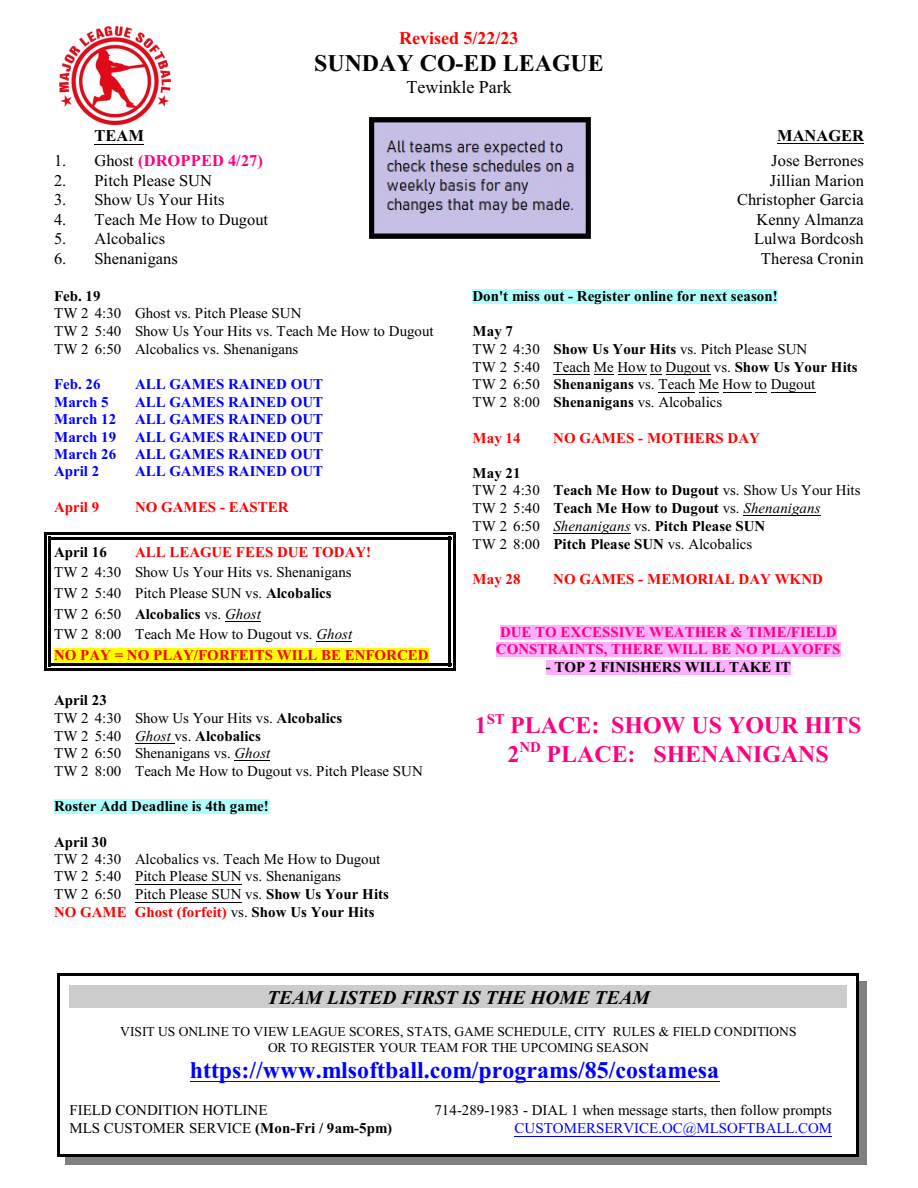
<style>
.page{position:relative;width:918px;height:1188px;background:#fff}
.page>*{position:absolute;margin:0;border:0;box-sizing:border-box;transform-origin:0 0}
.t1{font:700 24px "Times New Roman";color:#00f}
.t2{font:700 24px/28.2px "Times New Roman";color:#ff0080;text-align:center}
.t3{font:700 24px "Times New Roman";color:#000}
.t4{font:italic 700 19.5px "Times New Roman";color:#000}
.t5{font:700 18px "Times New Roman";color:#f00}
.t6{font:18px "Times New Roman";color:#000}
.t7{font:16.5px "Times New Roman";color:#000}
.t8{font:700 16.5px "Times New Roman";color:#ff0080}
.t9{font:700 16.5px "Times New Roman";color:#000}
.t10{font:15px/17.7px "Times New Roman";color:#000}
.t11{font:700 15px/17.7px "Times New Roman";color:#000}
.t12{font:700 15px/17.4px "Times New Roman";color:#00f;text-align:justify}
.t13{font:700 15px "Times New Roman";color:#f00}
.t14{font:700 15px/17.4px "Times New Roman";color:#ff0080}
.t15{font:15px "Times New Roman";color:#00f}
.t16{font:13.5px/15.9px "Times New Roman";color:#000;text-align:center}
.s1{font-weight:400;color:#000}
.s2{font-weight:700}
.s3{font-weight:400}
.s4{font-weight:400;font-style:italic}
.s5{font-style:italic}
.s6{font-weight:700;color:#f00}
</style>
<div class="page">
<hr style="left:48px;top:537px;width:3px;height:26px;background:#000">
<hr style="left:448px;top:537px;width:3px;height:26px;background:#000">
<hr style="left:48px;top:537px;width:403px;height:2px;background:#000">
<hr style="left:44px;top:532px;width:2px;height:38px;background:#000">
<hr style="left:453px;top:532px;width:2px;height:38px;background:#000">
<hr style="left:44px;top:532px;width:411px;height:3px;background:#000">
<hr style="left:48px;top:563px;width:3px;height:20px;background:#000">
<hr style="left:448px;top:563px;width:3px;height:20px;background:#000">
<hr style="left:44px;top:556px;width:2px;height:35px;background:#000">
<hr style="left:453px;top:556px;width:2px;height:35px;background:#000">
<hr style="left:48px;top:584px;width:3px;height:20px;background:#000">
<hr style="left:448px;top:584px;width:3px;height:20px;background:#000">
<hr style="left:44px;top:576px;width:2px;height:35px;background:#000">
<hr style="left:453px;top:576px;width:2px;height:35px;background:#000">
<hr style="left:48px;top:604px;width:3px;height:21px;background:#000">
<hr style="left:448px;top:604px;width:3px;height:21px;background:#000">
<hr style="left:44px;top:597px;width:2px;height:35px;background:#000">
<hr style="left:453px;top:597px;width:2px;height:35px;background:#000">
<hr style="left:48px;top:625px;width:3px;height:21px;background:#000">
<hr style="left:448px;top:625px;width:3px;height:21px;background:#000">
<hr style="left:44px;top:618px;width:2px;height:35px;background:#000">
<hr style="left:453px;top:618px;width:2px;height:35px;background:#000">
<hr style="left:48px;top:646px;width:3px;height:20px;background:#000">
<hr style="left:448px;top:646px;width:3px;height:20px;background:#000">
<hr style="left:48px;top:663px;width:403px;height:3px;background:#000">
<hr style="left:44px;top:639px;width:2px;height:31px;background:#000">
<hr style="left:453px;top:639px;width:2px;height:31px;background:#000">
<hr style="left:44px;top:668px;width:411px;height:2px;background:#000">
<img style="left:369px;top:117px;width:222px;height:122px">
<img style="left:60px;top:27px;width:111px;height:97px">
<div style="left:69px;top:985px;width:778px;height:23px;background:#ccc"></div>
<hr style="left:190px;top:1081px;width:530px;height:1px;background:#00f">
<hr style="left:515px;top:1136px;width:317px;height:1px;background:#00f">
<hr style="left:58px;top:973px;width:2px;height:184px;background:#000">
<hr style="left:857px;top:973px;width:2px;height:184px;background:#000">
<hr style="left:58px;top:973px;width:801px;height:3px;background:#000">
<hr style="left:58px;top:1154px;width:801px;height:3px;background:#000">
<div style="left:859px;top:981px;width:8px;height:184px;background:#808080"></div>
<div style="left:66px;top:1157px;width:801px;height:8px;background:#808080"></div>
<hr style="left:94px;top:144px;width:50px;height:1px;background:#000">
<hr style="left:777px;top:143px;width:87px;height:1px;background:#000">
<hr style="left:225px;top:621px;width:36px;height:1px;background:#000">
<hr style="left:316px;top:641px;width:36px;height:1px;background:#000">
<div style="left:54px;top:648px;width:375px;height:15px;background:#ff0"></div>
<hr style="left:135px;top:743px;width:40px;height:1px;background:#000">
<hr style="left:235px;top:760px;width:35px;height:1px;background:#000">
<div style="left:54px;top:799px;width:215px;height:15px;background:#b0ffff"></div>
<hr style="left:135px;top:884px;width:107px;height:1px;background:#000">
<hr style="left:135px;top:902px;width:107px;height:1px;background:#000">
<div style="left:472px;top:289px;width:306px;height:15px;background:#b0ffff"></div>
<hr style="left:554px;top:374px;width:36px;height:1px;background:#000">
<svg style="left:594px;top:374px;width:68px;height:1px"></svg>
<hr style="left:666px;top:374px;width:44px;height:1px;background:#000">
<hr style="left:659px;top:392px;width:36px;height:1px;background:#000">
<svg style="left:699px;top:392px;width:68px;height:1px"></svg>
<hr style="left:771px;top:392px;width:45px;height:1px;background:#000">
<hr style="left:744px;top:515px;width:77px;height:1px;background:#000">
<hr style="left:554px;top:533px;width:77px;height:1px;background:#000">
<div style="left:500px;top:625px;width:336px;height:15px;background:#ffb0ff"></div>
<div style="left:496px;top:642px;width:345px;height:15px;background:#ffb0ff"></div>
<div style="left:546px;top:660px;width:245px;height:15px;background:#ffb0ff"></div>
<p class="t5" style="left:399px;top:32px;width:121px">Revised 5/22/23</p>
<h1 class="t3" style="left:314px;top:55px;width:291px">SUNDAY CO-ED LEAGUE</h1>
<p class="t6" style="left:406px;top:81px;width:107px">Tewinkle Park</p>
<p class="t9" style="left:94px;top:130px;width:51px">TEAM</p>
<p class="t9" style="left:777px;top:130px;width:89px">MANAGER</p>
<p class="t8" style="left:54px;top:155px;width:210px"><span class="s1">1. Ghost</span> (DROPPED 4/27)</p>
<p class="t7" style="left:771px;top:155px;width:94px">Jose Berrones</p>
<p class="t7" style="left:54px;top:174px;width:160px">2. Pitch Please SUN</p>
<p class="t7" style="left:770px;top:174px;width:96px">Jillian Marion</p>
<p class="t7" style="left:54px;top:194px;width:172px">3. Show Us Your Hits</p>
<p class="t7" style="left:737px;top:194px;width:128px">Christopher Garcia</p>
<p class="t7" style="left:54px;top:213px;width:216px">4. Teach Me How to Dugout</p>
<p class="t7" style="left:756px;top:213px;width:109px">Kenny Almanza</p>
<p class="t7" style="left:54px;top:233px;width:113px">5. Alcobalics</p>
<p class="t7" style="left:754px;top:233px;width:111px">Lulwa Bordcosh</p>
<p class="t7" style="left:54px;top:252px;width:125px">6. Shenanigans</p>
<p class="t7" style="left:761px;top:252px;width:104px">Theresa Cronin</p>
<p class="t11" style="left:54px;top:289px;width:48px">Feb. 19</p>
<p class="t10" style="left:54px;top:306px;width:381px">TW 2 4:30 Ghost vs. Pitch Please SUN<br>TW 2 5:40 Show Us Your Hits vs. Teach Me How to Dugout<br>TW 2 6:50 Alcobalics vs. Shenanigans</p>
<p class="t12" style="left:54px;top:377px;width:48px">Feb. 26</p>
<p class="t12" style="left:135px;top:377px;width:190px">ALL GAMES RAINED OUT</p>
<p class="t12" style="left:54px;top:394px;width:56px">March 5</p>
<p class="t11" style="left:472px;top:289px;width:307px">Don't miss out - Register online for next season!</p>
<p class="t10" style="left:472px;top:324px;width:387px"><span class="s2">May 7<br></span>TW 2 4:30 <span class="s2">Show Us Your Hits</span> vs. Pitch Please SUN<br>TW 2 5:40 Teach Me How to Dugout vs. <span class="s2">Show Us Your Hits </span>TW 2 6:50 <span class="s2">Shenanigans</span> vs. Teach Me How to Dugout<br>TW 2 8:00 <span class="s2">Shenanigans</span> vs. Alcobalics</p>
<p class="t13" style="left:472px;top:432px;width:50px">May 14</p>
<p class="t13" style="left:553px;top:432px;width:208px">NO GAMES - MOTHERS DAY</p>
<p class="t11" style="left:472px;top:465px;width:390px">May 21<br><span class="s3">TW 2 4:30</span> Teach Me How to Dugout <span class="s3">vs. Show Us Your Hits TW 2 5:40</span> Teach Me How to Dugout <span class="s3">vs.</span> <span class="s4">Shenanigans<br></span><span class="s3">TW 2 6:50</span> <span class="s4">Shenanigans</span> <span class="s3">vs.</span> Pitch Please SUN<br><span class="s3">TW 2 8:00</span> Pitch Please SUN <span class="s3">vs. Alcobalics</span></p>
<p class="t13" style="left:472px;top:574px;width:50px">May 28</p>
<p class="t13" style="left:553px;top:574px;width:271px">NO GAMES - MEMORIAL DAY WKND</p>
<p class="t14" style="left:496px;top:625px;width:346px">DUE TO EXCESSIVE WEATHER &amp; TIME/FIELD<br>CONSTRAINTS, THERE WILL BE NO PLAYOFFS</p>
<p class="t11" style="left:546px;top:659px;width:247px">- TOP 2 FINISHERS WILL TAKE IT</p>
<p class="t12" style="left:54px;top:394px;width:271px;text-indent:81px">ALL GAMES RAINED OUT March 12 ALL GAMES RAINED OUT March 19 ALL GAMES RAINED OUT March 26 ALL GAMES RAINED OUT April 2</p>
<p class="t12" style="left:135px;top:464px;width:190px">ALL GAMES RAINED OUT</p>
<p class="t13" style="left:54px;top:501px;width:47px">April 9</p>
<p class="t13" style="left:135px;top:501px;width:155px">NO GAMES - EASTER</p>
<p class="t11" style="left:54px;top:544px;width:54px">April 16</p>
<p class="t13" style="left:135px;top:547px;width:238px">ALL LEAGUE FEES DUE TODAY!</p>
<p class="t10" style="left:54px;top:563px;width:376px;line-height:20.9px">TW 2 4:30 Show Us Your Hits vs. Shenanigans<br>TW 2 5:40 Pitch Please SUN vs. <span class="s2">Alcobalics<br></span>TW 2 6:50 <span class="s2">Alcobalics</span> vs. <span class="s5">Ghost<br></span>TW 2 8:00 Teach Me How to Dugout vs. <span class="s5">Ghost<br></span><span class="s6">NO PAY = NO PLAY/FORFEITS WILL BE ENFORCED</span></p>
<p class="t10" style="left:54px;top:693px;width:370px"><span class="s2">April 23<br></span>TW 2 4:30 Show Us Your Hits vs. <span class="s2">Alcobalics<br></span>TW 2 5:40 <span class="s5">Ghost</span> vs. <span class="s2">Alcobalics<br></span>TW 2 6:50 Shenanigans vs. <span class="s5">Ghost<br></span>TW 2 8:00 Teach Me How to Dugout vs. Pitch Please SUN</p>
<p class="t11" style="left:54px;top:799px;width:216px">Roster Add Deadline is 4th game!</p>
<p class="t11" style="left:54px;top:834px;width:54px">April 30</p>
<p class="t10" style="left:54px;top:851px;width:336px">TW 2 4:30 Alcobalics vs. Teach Me How to Dugout TW 2 5:40 Pitch Please SUN vs. Shenanigans<br>TW 2 6:50 Pitch Please SUN vs. <span class="s2">Show Us Your Hits </span><span class="s6">NO GAME Ghost (forfeit)</span> vs. <span class="s2">Show Us Your Hits</span></p>
<h1 class="t2" style="left:475px;top:714px;width:388px">1<sup>ST</sup> PLACE: SHOW US YOUR HITS<br>2<sup>ND</sup> PLACE: SHENANIGANS</h1>
<h2 class="t4" style="left:267px;top:990px;width:384px">TEAM LISTED FIRST IS THE HOME TEAM</h2>
<p class="t16" style="left:120px;top:1025px;width:678px">VISIT US ONLINE TO VIEW LEAGUE SCORES, STATS, GAME SCHEDULE, CITY RULES &amp; FIELD CONDITIONS<br>OR TO REGISTER YOUR TEAM FOR THE UPCOMING SEASON</p>
<h1 class="t1" style="left:190px;top:1062px;width:531px">https://www.mlsoftball.com/programs/85/costamesa</h1>
<p class="t10" style="left:69px;top:1103px;width:200px">FIELD CONDITION HOTLINE</p>
<p class="t10" style="left:434px;top:1103px;width:399px">714-289-1983 - DIAL 1 when message starts, then follow prompts</p>
<p class="t10" style="left:69px;top:1121px;width:324px">MLS CUSTOMER SERVICE <span class="s2">(Mon-Fri / 9am-5pm)</span></p>
<p class="t15" style="left:515px;top:1123px;width:319px">CUSTOMERSERVICE.OC@MLSOFTBALL.COM</p>
</div>
